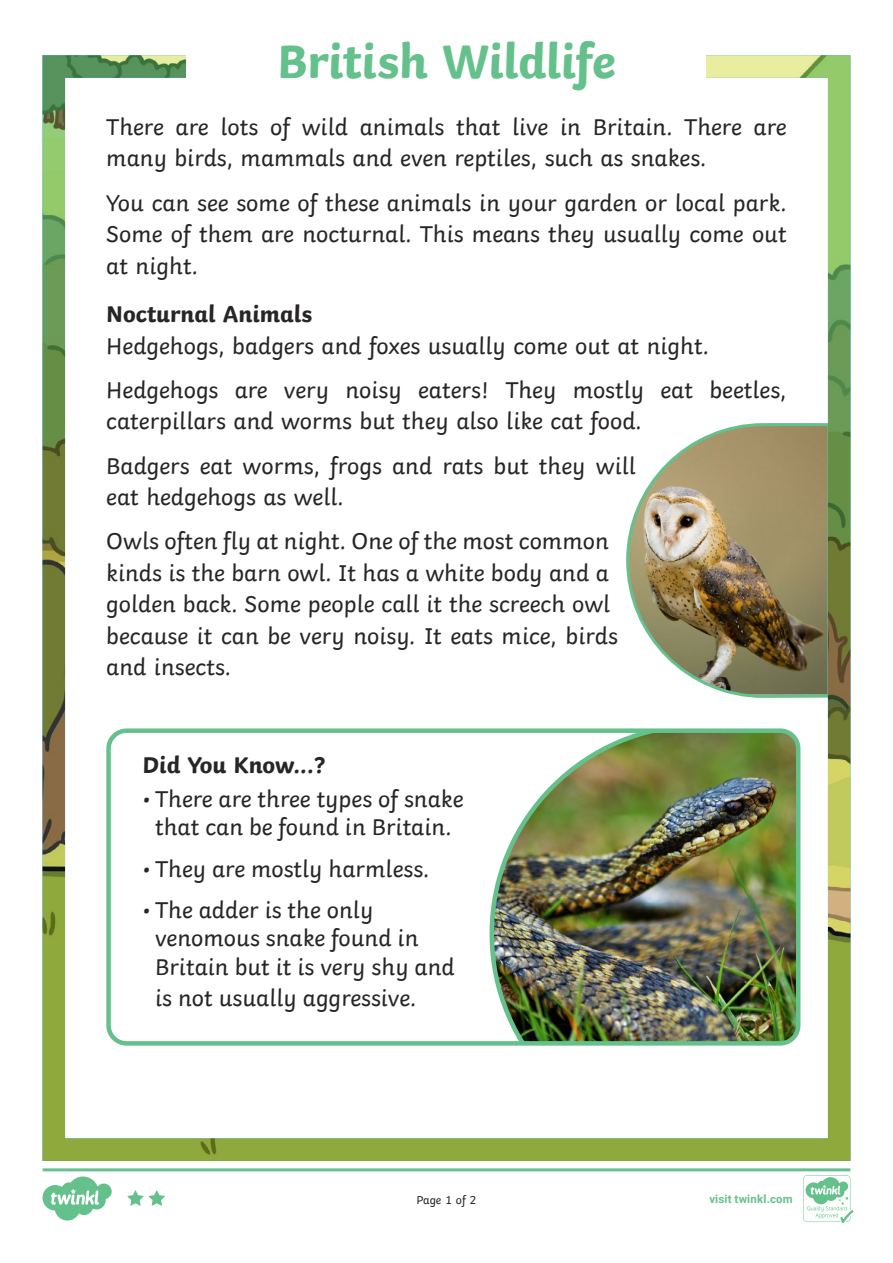
<style>
.page{position:relative;width:893px;height:1263px;background:#fff}
.page>*{position:absolute;margin:0;border:0;box-sizing:border-box;transform-origin:0 0}
.Heading_1{font:700 49.5px "Twinkl";letter-spacing:-.015em;color:#65c18b}
.KS1_Body_Copy{font:24px/31.5px "Twinkl";color:#282526}
.Heading_3{font:700 24px "Twinkl";color:#282526}
.t1{font:12px "Twinkl";letter-spacing:-.005em;color:#282526}
.t2{font:700 11.4px "Roboto";letter-spacing:.02em;color:#65c18b}
</style>
<div class="page">
<img style="left:43px;top:55px;width:807px;height:1106px">
<div style="left:187px;top:24px;width:519px;height:75px;background:#fff"></div>
<img style="left:487px;top:731px;width:311px;height:312px">
<div style="left:106px;top:728px;width:694px;height:317px;border:4px solid #65c18b;border-radius:18px"></div>
<svg style="left:43px;top:1168px;width:810px;height:55px"></svg>
<p class="Heading_1" style="left:277px;top:20px;width:340px">British Wildlife</p>
<p class="KS1_Body_Copy" style="left:106px;top:109px;width:682px">There are lots of wild animals that live in Britain. There are many birds, mammals and even reptiles, such as snakes.</p>
<p class="KS1_Body_Copy" style="left:106px;top:185px;width:682px;text-align:justify">You can see some of these animals in your garden or local park.<br>Some of them are nocturnal. This means they usually come out at night.</p>
<p class="Heading_3" style="left:106px;top:294px;width:207px">Nocturnal Animals</p>
<p class="KS1_Body_Copy" style="left:106px;top:328px;width:604px">Hedgehogs, badgers and foxes usually come out at night.</p>
<p class="KS1_Body_Copy" style="left:106px;top:372px;width:682px">Hedgehogs are very noisy eaters! They mostly eat beetles, caterpillars and worms but they also like cat food.</p>
<p class="KS1_Body_Copy" style="left:106px;top:448px;width:531px">Badgers eat worms, frogs and rats but they will eat hedgehogs as well.</p>
<p class="KS1_Body_Copy" style="left:106px;top:523px;width:513px">Owls often fly at night. One of the most common kinds is the barn owl. It has a white body and a golden back. Some people call it the screech owl because it can be very noisy. It eats mice, birds and insects.</p>
<p class="Heading_3" style="left:142px;top:745px;width:184px">Did You Know...?</p>
<p class="KS1_Body_Copy" style="left:142px;top:782px;width:323px;line-height:28.5px;text-align:center">• There are three types of snake that can be found in Britain.</p>
<p class="KS1_Body_Copy" style="left:142px;top:851px;width:289px">• They are mostly harmless.</p>
<p class="KS1_Body_Copy" style="left:155px;top:893px;width:301px;line-height:28.5px;text-indent:-13px">• The adder is the only venomous snake found in<br>Britain but it is very shy and</p>
<p class="KS1_Body_Copy" style="left:155px;top:980px;width:263px">is not usually aggressive.</p>
<p class="t1" style="left:416px;top:1191px;width:62px">Page 1 of 2</p>
<p class="t2" style="left:709px;top:1191px;width:85px">visit twinkl.com</p>
</div>
